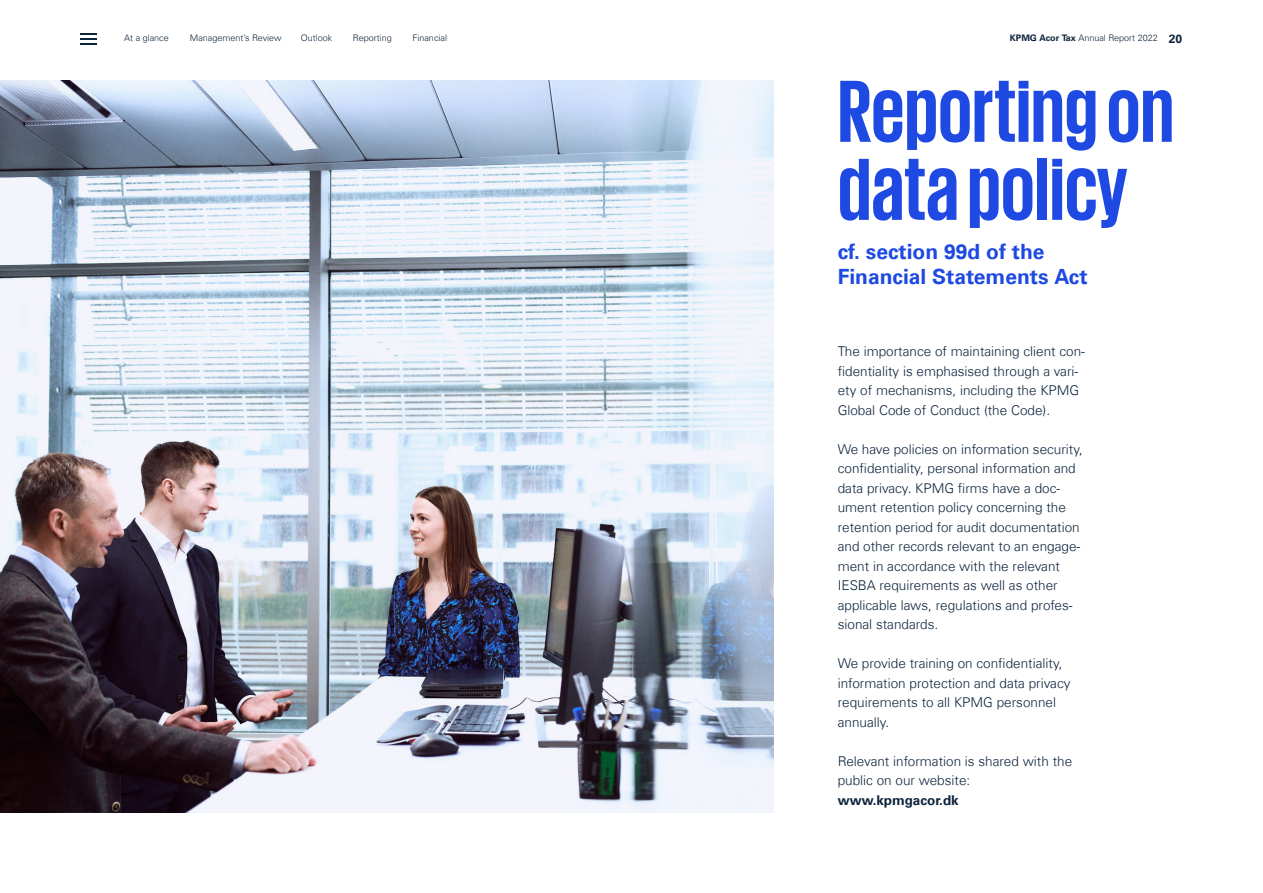
<style>
.page{position:relative;width:1263px;height:893px;background:#fff}
.page>*{position:absolute;margin:0;border:0;box-sizing:border-box;transform-origin:0 0}
.t1{font:700 90px/78px "KPMG";color:#1e49e2}
.t2{font:700 21px/25.5px "Universfor KPMG";color:#1e49e2}
.t3{font:300 13.5px/19.5px "Universfor KPMG";color:#0c233c}
.t4{font:700 13.5px "Universfor KPMG";color:#0c233c}
.t5{font:300 9px "Universfor KPMG";color:#0c233c}
.s1{font-weight:700}
.s2{font-weight:700;font-size:12px}
</style>
<div class="page">
<svg style="left:81px;top:33px;width:16px;height:12px"></svg>
<img style="left:0;top:81px;width:773px;height:731px">
<p class="t5" style="left:124px;top:32px;width:46px">At a glance</p>
<p class="t5" style="left:190px;top:32px;width:93px">Management’s Review</p>
<p class="t5" style="left:301px;top:32px;width:33px">Outlook</p>
<p class="t5" style="left:353px;top:32px;width:40px">Reporting</p>
<p class="t5" style="left:412px;top:32px;width:36px">Financial</p>
<p class="t5" style="left:1010px;top:33px;width:174px"><span class="s1">KPMG Acor Tax</span> Annual Report 2022 <span class="s2">20</span></p>
<h1 class="t1" style="left:838px;top:70px;width:338px">Reporting on data policy</h1>
<h2 class="t2" style="left:838px;top:239px;width:251px">cf. section 99d of the<br>Financial Statements Act</h2>
<p class="t3" style="left:838px;top:342px;width:249px">The importance of maintaining client con&shy;fidentiality is emphasised through a vari&shy;ety of mechanisms, including the KPMG Global Code of Conduct (the Code).</p>
<p class="t3" style="left:838px;top:439px;width:247px">We have policies on information security, confidentiality, personal information and data privacy. KPMG firms have a doc&shy;ument retention policy concerning the retention period for audit documentation and other records relevant to an engage&shy;ment in accordance with the relevant IESBA requirements as well as other applicable laws, regulations and profes&shy;sional standards.</p>
<p class="t3" style="left:838px;top:654px;width:234px">We provide training on confidentiality, information protection and data privacy requirements to all KPMG personnel annually.</p>
<p class="t3" style="left:838px;top:751px;width:236px">Relevant information is shared with the public on our website:</p>
<p class="t4" style="left:838px;top:792px;width:123px">www.kpmgacor.dk</p>
</div>
